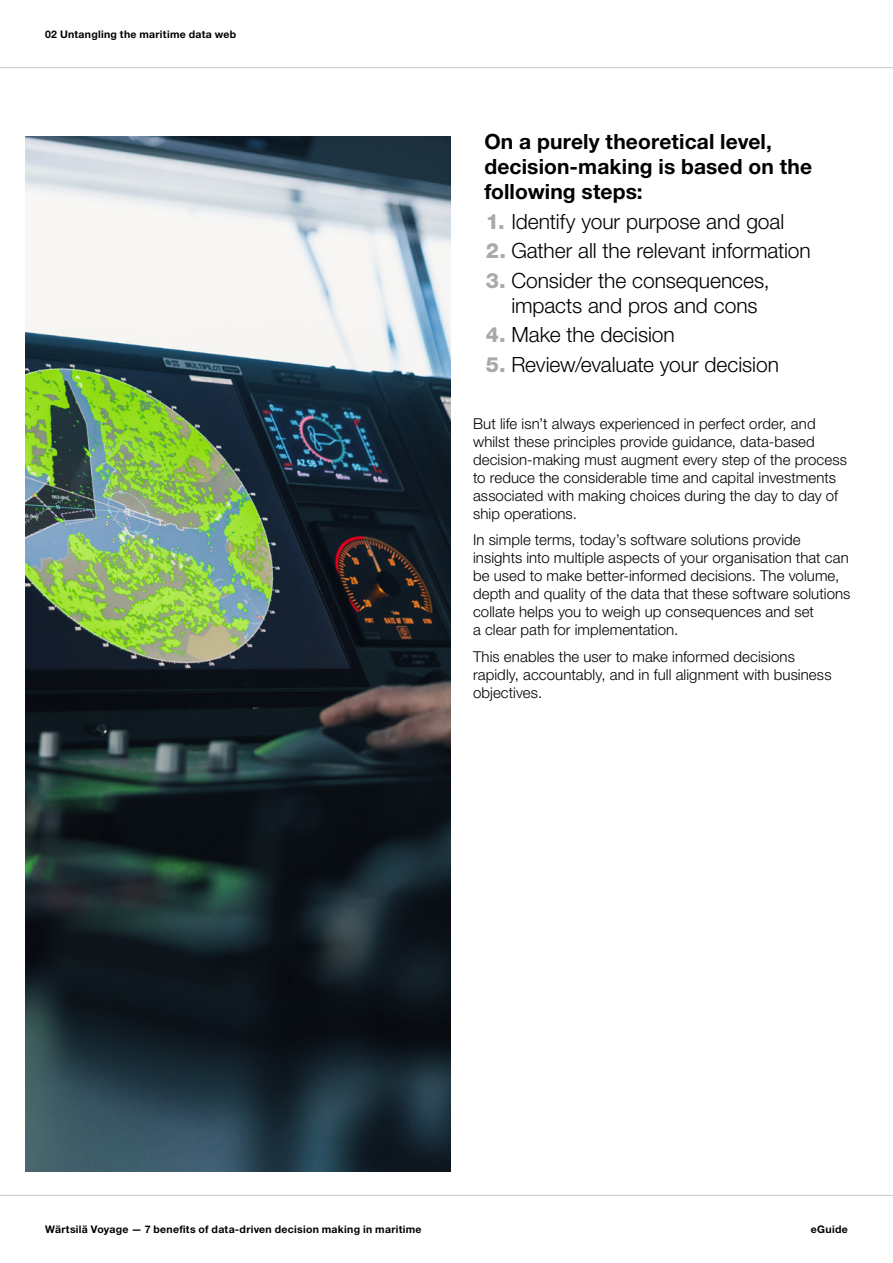
<style>
.page{position:relative;width:893px;height:1263px;background:#fff}
.page>*{position:absolute;margin:0;border:0;box-sizing:border-box;transform-origin:0 0}
.t1{font:300 21px/25.2px "Helvetica Neue LTW1 G";letter-spacing:-.005em;color:#000}
.t2{font:700 21px/25.2px "Helvetica Neue LTW1 G";letter-spacing:.005em;color:#000}
.t3{font:300 15px/18px "Helvetica Neue LTW1 G";letter-spacing:.005em;color:#000}
.t4{font:700 10.5px "Helvetica Neue LTW1 G";letter-spacing:.03em;color:#000}
.s1{font-weight:800;color:#a7a9ac}
</style>
<div class="page">
<hr style="left:0;top:1195px;width:893px;height:1px;background:#c7c8ca">
<hr style="left:0;top:67px;width:893px;height:1px;background:#c7c8ca">
<img style="left:26px;top:136px;width:425px;height:1035px">
<p class="t4" style="left:45px;top:27px;width:193px">02 Untangling the maritime data web</p>
<h1 class="t2" style="left:484px;top:129px;width:329px">On a purely theoretical level, decision-making is based on the following steps:</h1>
<h1 class="t1" style="left:486px;top:209px;width:300px"><span class="s1">1.</span> Identify your purpose and goal</h1>
<h1 class="t1" style="left:486px;top:238px;width:327px"><span class="s1">2.</span> Gather all the relevant information</h1>
<h1 class="t1" style="left:511px;top:268px;width:260px;text-indent:-26px"><span class="s1">3.</span> Consider the consequences, impacts and pros and cons</h1>
<h1 class="t1" style="left:486px;top:322px;width:191px"><span class="s1">4.</span> Make the decision</h1>
<h1 class="t1" style="left:486px;top:352px;width:295px"><span class="s1">5.</span> Review/evaluate your decision</h1>
<p class="t3" style="left:473px;top:414px;width:375px">But life isn’t always experienced in perfect order, and whilst these principles provide guidance, data-based decision-making must augment every step of the process to reduce the considerable time and capital investments associated with making choices during the day to day of ship operations.</p>
<p class="t3" style="left:473px;top:531px;width:379px">In simple terms, today’s software solutions provide insights into multiple aspects of your organisation that can be used to make better-informed decisions. The volume, depth and quality of the data that these software solutions collate helps you to weigh up consequences and set<br>a clear path for implementation.</p>
<p class="t3" style="left:473px;top:647px;width:360px">This enables the user to make informed decisions rapidly, accountably, and in full alignment with business objectives.</p>
<p class="t4" style="left:45px;top:1223px;width:378px">Wärtsilä Voyage — 7 benefits of data-driven decision making in maritime</p>
<p class="t4" style="left:811px;top:1223px;width:38px">eGuide</p>
</div>
